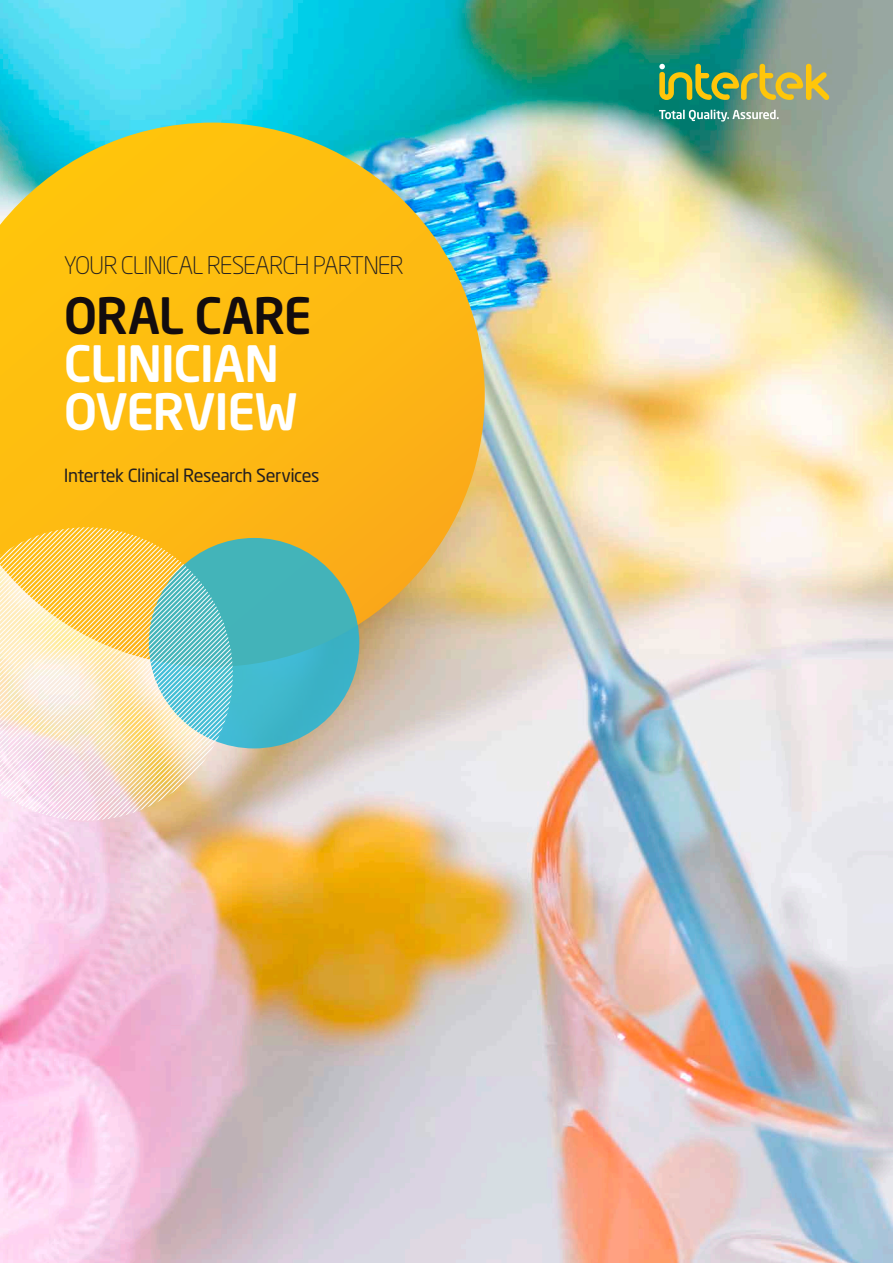
<style>
.page{position:relative;width:893px;height:1263px;background:#fff}
.page>*{position:absolute;margin:0;border:0;box-sizing:border-box;transform-origin:0 0}
.t1{font:500 49.5px/48px "Neo Sans Std";letter-spacing:-.035em;color:#fff}
.t2{font:500 49.5px "Neo Sans Std";letter-spacing:-.025em;color:#130c0e}
.t3{font:300 24px "Neo Sans Std";letter-spacing:-.05em;color:#231f20}
.t4{font:18px "Neo Sans Std";letter-spacing:-.03em;color:#231f20}
</style>
<div class="page">
<img style="left:0;top:0;width:893px;height:1263px">
<svg style="left:0;top:123px;width:485px;height:544px"></svg>
<svg style="left:149px;top:538px;width:210px;height:210px;fill:#43b3b9"></svg>
<svg style="left:0;top:527px;width:233px;height:294px"></svg>
<svg style="left:659px;top:64px;width:170px;height:36px"></svg>
<svg style="left:659px;top:110px;width:120px;height:12px"></svg>
<h2 class="t3" style="left:64px;top:250px;width:342px">YOUR CLINICAL RESEARCH PARTNER</h2>
<h1 class="t2" style="left:64px;top:285px;width:250px">ORAL CARE</h1>
<h1 class="t1" style="left:64px;top:339px;width:235px">CLINICIAN<br>OVERVIEW</h1>
<p class="t4" style="left:64px;top:465px;width:257px">Intertek Clinical Research Services</p>
</div>
